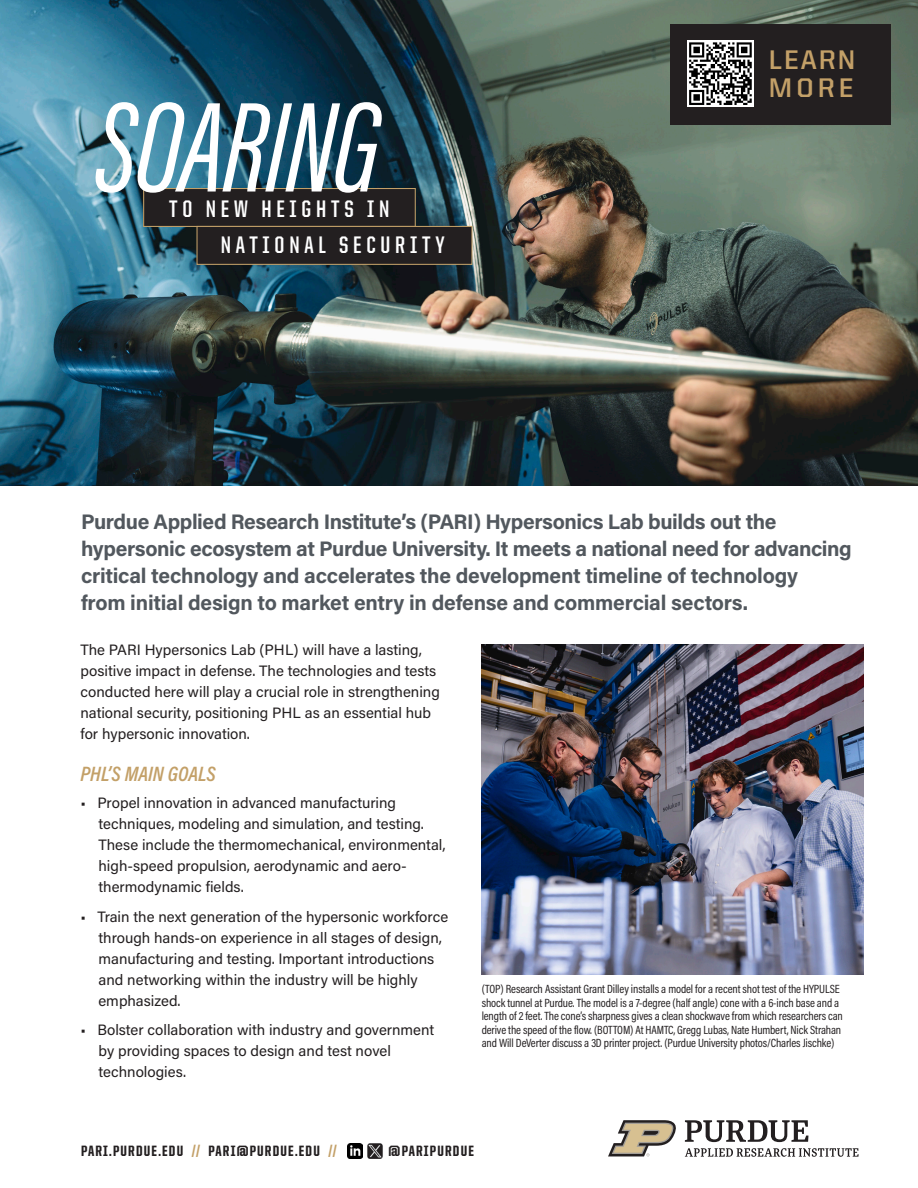
<style>
.page{position:relative;width:918px;height:1188px;background:#fff}
.page>*{position:absolute;margin:0;border:0;box-sizing:border-box;transform-origin:0 0}
.Flyer_Title_Acumin_Ital_85{font:italic 132px "Acumin Pro Extra Cond";letter-spacing:-.01em;color:#fff}
.Subhead_2{font:700 27px "United Sans Reg";letter-spacing:.07em;color:#c3a068}
.Sub_copy_United_Sans_18{font:700 24px/36px "United Sans Cond";letter-spacing:.2em;color:#fff}
.acronymns{font:700 21px/27px "Acumin Pro";letter-spacing:-.015em;color:#52585e}
.Body_text_Acumin_8{font:italic 600 21px "Acumin Pro Cond";color:#c3a068}
.Body_text_Acumin_8-2{font:15px/21px "Acumin Pro";color:#231f20}
.acronymns-2{font:15px/21px "Acumin Pro";color:#231f20}
.Column_Subhead{font:800 15px "United Sans Cond";letter-spacing:.08em;color:#231f20}
.Quote_Acumin_Semibold_14{font:12px/13.5px "Acumin Pro Cond";letter-spacing:-.01em;color:#231f20}
.s1{color:#c3a068}
</style>
<div class="page">
<img style="left:0;top:0;width:918px;height:486px">
<svg style="left:685px;top:1120px;width:123px;height:22px"></svg>
<svg style="left:685px;top:1148px;width:174px;height:9px"></svg>
<svg style="left:608px;top:1120px;width:68px;height:36px"></svg>
<img style="left:348px;top:1143px;width:15px;height:15px">
<img style="left:367px;top:1143px;width:16px;height:16px">
<div style="left:144px;top:189px;width:271px;height:37px;background:#231f20"></div>
<div style="left:143px;top:188px;width:273px;height:39px;border:1px solid #c3a068"></div>
<div style="left:197px;top:226px;width:275px;height:38px;background:#231f20"></div>
<div style="left:197px;top:226px;width:276px;height:39px;border:1px solid #c3a068"></div>
<img style="left:482px;top:645px;width:382px;height:329px">
<div style="left:670px;top:25px;width:221px;height:100px;background:#231f20"></div>
<div style="left:687px;top:40px;width:67px;height:67px;background:#fff"></div>
<svg style="left:689px;top:42px;width:63px;height:63px"></svg>
<p class="Flyer_Title_Acumin_Ital_85" style="left:95px;top:67px;width:286px">SOARING</p>
<p class="Sub_copy_United_Sans_18" style="left:221px;top:191px;width:225px;text-indent:-52px">TO NEW HEIGHTS IN<br>NATIONAL SECURITY</p>
<p class="Subhead_2" style="left:769px;top:45px;width:88px">LEARN</p>
<p class="Subhead_2" style="left:769px;top:73px;width:86px">MORE</p>
<p class="acronymns" style="left:81px;top:507px;width:772px">Purdue Applied Research Institute’s (PARI) Hypersonics Lab builds out the hypersonic ecosystem at Purdue University. It meets a national need for advancing critical technology and accelerates the development timeline of technology<br>from initial design to market entry in defense and commercial sectors.</p>
<p class="acronymns-2" style="left:80px;top:638px;width:361px">The PARI Hypersonics Lab (PHL) will have a lasting, positive impact in defense. The technologies and tests conducted here will play a crucial role in strengthening national security, positioning PHL as an essential hub for hypersonic innovation.</p>
<p class="Body_text_Acumin_8" style="left:80px;top:760px;width:137px">PHL’S MAIN GOALS</p>
<p class="Body_text_Acumin_8-2" style="left:98px;top:792px;width:349px;text-indent:-18px">• Propel innovation in advanced manufacturing techniques, modeling and simulation, and testing.<br>These include the thermomechanical, environmental, high-speed propulsion, aerodynamic and aero&shy;thermodynamic fields.</p>
<p class="Body_text_Acumin_8-2" style="left:98px;top:905px;width:351px;text-indent:-18px">• Train the next generation of the hypersonic workforce through hands-on experience in all stages of design, manufacturing and testing. Important introductions and networking within the industry will be highly emphasized.</p>
<p class="Body_text_Acumin_8-2" style="left:98px;top:1018px;width:337px;text-indent:-18px">• Bolster collaboration with industry and government by providing spaces to design and test novel technologies.</p>
<p class="Quote_Acumin_Semibold_14" style="left:482px;top:982px;width:363px">(TOP) Research Assistant Grant Dilley installs a model for a recent shot test of the HYPULSE shock tunnel at Purdue. The model is a 7-degree (half angle) cone with a 6-inch base and a length of 2 feet. The cone’s sharpness gives a clean shockwave from which researchers can derive the speed of the flow. (BOTTOM) At HAMTC, Gregg Lubas, Nate Humbert, Nick Strahan and Will DeVerter discuss a 3D printer project. (Purdue University photos/Charles Jischke)</p>
<p class="Column_Subhead" style="left:81px;top:1143px;width:257px">PARI.PURDUE.EDU <span class="s1">//</span> PARI@PURDUE.EDU <span class="s1">//</span></p>
<p class="Column_Subhead" style="left:389px;top:1143px;width:87px">@PARIPURDUE</p>
</div>
